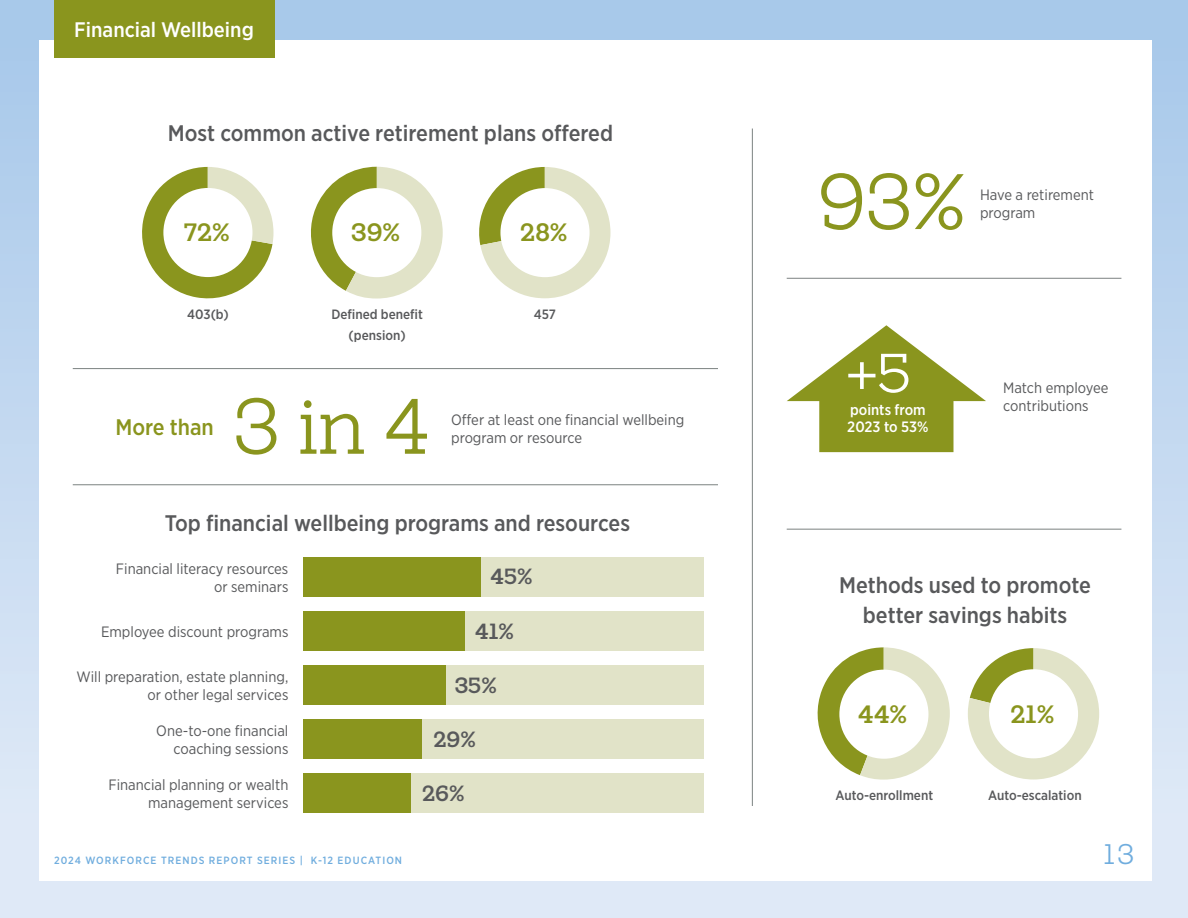
<style>
.page{position:relative;width:1188px;height:918px;background:#fff}
.page>*{position:absolute;margin:0;border:0;box-sizing:border-box;transform-origin:0 0}
.t1{font:300 75px "Gallagher Slab";color:#8a951e}
.t2{font:300 52.5px "Gallagher Slab";color:#fff}
.t3{font:300 27px "Gallagher Slab";color:#70adde}
.t4{font:500 24px "Gallagher Slab";color:#8a951e}
.t5{font:500 22.5px/30px "Gotham Narrow";color:#58595b;text-align:center}
.t6{font:500 22.5px "Gotham Narrow";color:#8a951e}
.t7{font:500 21px "Gotham Narrow";color:#fff}
.t8{font:500 21px "Gallagher Slab";color:#58595b}
.t9{font:15px/18px "Gotham Narrow";color:#58595b;text-align:right}
.t10{font:500 15px/16.5px "Gotham Narrow";color:#fff}
.t11{font:500 13.5px/21px "Gotham Narrow";color:#58595b;text-align:center}
.t12{font:500 10.5px "Gotham Narrow";letter-spacing:.1em;color:#70adde}
</style>
<div class="page">
<div style="left:0;top:0;width:1188px;height:918px;background:linear-gradient(to bottom,#a6c7e9,#e4ecf8)"></div>
<div style="left:39px;top:40px;width:1112px;height:841px;background:#fff"></div>
<div style="left:54px;top:0;width:220px;height:57px;background:#8a951e"></div>
<div style="left:303px;top:773px;width:400px;height:40px;background:#e1e3c8"></div>
<div style="left:303px;top:773px;width:107px;height:40px;background:#8a951e"></div>
<hr style="left:752px;top:129px;width:1px;height:677px;background:#7c8281">
<div style="left:303px;top:719px;width:400px;height:40px;background:#e1e3c8"></div>
<div style="left:303px;top:557px;width:400px;height:40px;background:#e1e3c8"></div>
<div style="left:303px;top:665px;width:400px;height:40px;background:#e1e3c8"></div>
<div style="left:303px;top:611px;width:400px;height:40px;background:#e1e3c8"></div>
<div style="left:303px;top:719px;width:118px;height:40px;background:#8a951e"></div>
<div style="left:303px;top:665px;width:143px;height:40px;background:#8a951e"></div>
<div style="left:303px;top:611px;width:161px;height:40px;background:#8a951e"></div>
<div style="left:303px;top:557px;width:177px;height:40px;background:#8a951e"></div>
<svg style="left:787px;top:325px;width:199px;height:127px"></svg>
<svg style="left:968px;top:648px;width:131px;height:132px"></svg>
<svg style="left:142px;top:167px;width:131px;height:132px"></svg>
<svg style="left:479px;top:167px;width:131px;height:131px"></svg>
<svg style="left:817px;top:647px;width:133px;height:133px"></svg>
<hr style="left:73px;top:485px;width:645px;height:1px;background:#7c8281">
<hr style="left:73px;top:368px;width:645px;height:1px;background:#7c8281">
<hr style="left:787px;top:529px;width:334px;height:1px;background:#7c8281">
<hr style="left:787px;top:278px;width:334px;height:1px;background:#7c8281">
<svg style="left:311px;top:167px;width:132px;height:132px"></svg>
<div style="left:163px;top:188px;width:90px;height:89px;background:#fff;border-radius:50%"></div>
<div style="left:332px;top:188px;width:89px;height:89px;background:#fff;border-radius:50%"></div>
<div style="left:500px;top:188px;width:90px;height:89px;background:#fff;border-radius:50%"></div>
<div style="left:839px;top:670px;width:89px;height:89px;background:#fff;border-radius:50%"></div>
<div style="left:989px;top:669px;width:89px;height:89px;background:#fff;border-radius:50%"></div>
<h3 class="t7" style="left:74px;top:16px;width:181px">Financial Wellbeing</h3>
<h3 class="t5" style="left:168px;top:118px;width:447px">Most common active retirement plans offered</h3>
<h3 class="t4" style="left:184px;top:218px;width:48px">72%</h3>
<h3 class="t4" style="left:351px;top:218px;width:51px">39%</h3>
<h3 class="t4" style="left:520px;top:218px;width:49px">28%</h3>
<p class="t11" style="left:187px;top:303px;width:43px">403(b)</p>
<p class="t11" style="left:331px;top:303px;width:93px">Defined benefit (pension)</p>
<p class="t11" style="left:534px;top:303px;width:24px">457</p>
<h3 class="t6" style="left:115px;top:413px;width:100px">More than</h3>
<h1 class="t1" style="left:233px;top:380px;width:198px">3 in 4</h1>
<p class="t9" style="left:451px;top:411px;width:235px">Offer at least one financial wellbeing</p>
<p class="t9" style="left:451px;top:429px;width:132px">program or resource</p>
<h3 class="t5" style="left:165px;top:508px;width:467px">Top financial wellbeing programs and resources</h3>
<p class="t9" style="left:116px;top:559px;width:174px">Financial literacy resources or seminars</p>
<p class="t9" style="left:101px;top:622px;width:189px">Employee discount programs</p>
<p class="t9" style="left:77px;top:667px;width:213px">Will preparation, estate planning, or other legal services</p>
<p class="t9" style="left:156px;top:721px;width:134px">One-to-one financial coaching sessions</p>
<p class="t9" style="left:109px;top:775px;width:181px">Financial planning or wealth management services</p>
<h3 class="t8" style="left:490px;top:564px;width:44px">45%</h3>
<h3 class="t8" style="left:475px;top:618px;width:41px">41%</h3>
<h3 class="t8" style="left:455px;top:672px;width:44px">35%</h3>
<h3 class="t8" style="left:433px;top:726px;width:44px">29%</h3>
<h3 class="t8" style="left:422px;top:780px;width:44px">26%</h3>
<h1 class="t1" style="left:818px;top:155px;width:150px">93%</h1>
<p class="t9" style="left:980px;top:186px;width:115px;text-align:left">Have a retirement program</p>
<h2 class="t2" style="left:846px;top:341px;width:66px">+5</h2>
<p class="t10" style="left:847px;top:402px;width:83px">points from<br>2023 to 53%</p>
<p class="t9" style="left:1003px;top:379px;width:107px;text-align:left">Match employee contributions</p>
<h3 class="t5" style="left:839px;top:569px;width:253px">Methods used to promote better savings habits</h3>
<h3 class="t4" style="left:858px;top:700px;width:51px">44%</h3>
<h3 class="t4" style="left:1010px;top:699px;width:45px">21%</h3>
<p class="t11" style="left:835px;top:785px;width:99px">Auto-enrollment</p>
<p class="t11" style="left:988px;top:785px;width:95px">Auto-escalation</p>
<p class="t12" style="left:54px;top:854px;width:350px">2024 WORKFORCE TRENDS REPORT SERIES | K-12 EDUCATION</p>
<h3 class="t3" style="left:1104px;top:837px;width:32px">13</h3>
</div>
